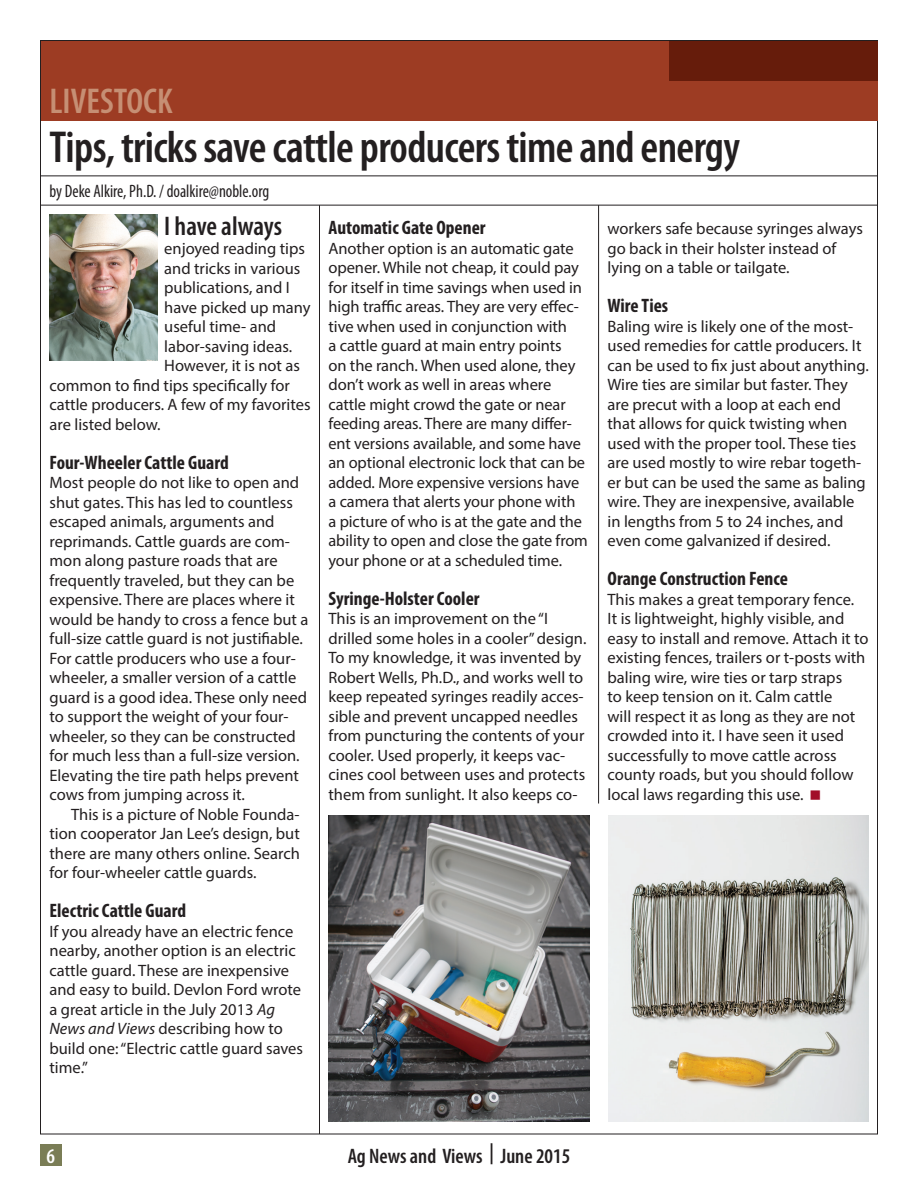
<style>
.page{position:relative;width:918px;height:1188px;background:#fff}
.page>*{position:absolute;margin:0;border:0;box-sizing:border-box;transform-origin:0 0}
.t1{font:600 condensed 45px "Myriad Pro";letter-spacing:-.015em;color:#231f20}
.t2{font:600 condensed 36px "Myriad Pro";color:#c68f74}
.t3{font:600 condensed 27px "Myriad Pro";letter-spacing:-.005em;color:#231f20}
.t4{font:600 condensed 21px "Myriad Pro";color:#231f20}
.t5{font:600 condensed 21px "Myriad Pro";color:#fff}
.t6{font:700 condensed 19.5px "Myriad Pro";color:#231f20}
.t7{font:condensed 18px "Myriad Pro";color:#231f20;scale:.95 1}
.t8{font:16.5px/19.5px "Myriad Pro";color:#231f20}
.s1{font-style:italic}
</style>
<div class="page">
<hr style="left:40px;top:205px;width:838px;height:1px;background:#231f20">
<hr style="left:40px;top:176px;width:838px;height:1px;background:#231f20">
<hr style="left:319px;top:205px;width:1px;height:929px;background:#231f20">
<hr style="left:598px;top:205px;width:1px;height:599px;background:#231f20">
<div style="left:41px;top:1144px;width:21px;height:22px;background:#7a7d56"></div>
<img style="left:49px;top:214px;width:108px;height:147px">
<div style="left:41px;top:41px;width:836px;height:79px;background:#9d3c23"></div>
<div style="left:669px;top:41px;width:208px;height:39px;background:#661c0b"></div>
<img style="left:329px;top:816px;width:261px;height:305px">
<img style="left:608px;top:816px;width:261px;height:305px">
<h2 class="t2" style="left:50px;top:79px;width:125px">LIVESTOCK</h2>
<h1 class="t1" style="left:49px;top:120px;width:692px">Tips, tricks save cattle producers time and energy</h1>
<p class="t7" style="left:49px;top:180px;width:233px">by Deke Alkire, Ph.D. / doalkire@noble.org</p>
<h3 class="t3" style="left:164px;top:209px;width:119px">I have always</h3>
<p class="t8" style="left:164px;top:238px;width:142px">enjoyed reading tips</p>
<p class="t8" style="left:164px;top:258px;width:138px">and tricks in various</p>
<p class="t8" style="left:164px;top:277px;width:127px">publications, and I</p>
<p class="t8" style="left:164px;top:297px;width:148px">have picked up many</p>
<p class="t8" style="left:164px;top:316px;width:113px">useful time- and</p>
<p class="t8" style="left:164px;top:336px;width:129px">labor-saving ideas.</p>
<p class="t8" style="left:164px;top:355px;width:137px">However, it is not as</p>
<p class="t8" style="left:50px;top:375px;width:242px">common to find tips specifically for</p>
<p class="t8" style="left:50px;top:394px;width:263px">cattle producers. A few of my favorites</p>
<p class="t8" style="left:50px;top:414px;width:113px">are listed below.</p>
<p class="t6" style="left:50px;top:450px;width:181px">Four-Wheeler Cattle Guard</p>
<p class="t8" style="left:50px;top:472px;width:260px">Most people do not like to open and shut gates. This has led to countless escaped animals, arguments and reprimands. Cattle guards are com&shy;mon along pasture roads that are frequently traveled, but they can be expensive. There are places where it would be handy to cross a fence but a full-size cattle guard is not justifiable.<br>For cattle producers who use a four&shy;wheeler, a smaller version of a cattle guard is a good idea. These only need to support the weight of your four&shy;wheeler, so they can be constructed for much less than a full-size version.<br>Elevating the tire path helps prevent cows from jumping across it.</p>
<p class="t8" style="left:50px;top:804px;width:252px;text-align:justify;text-indent:22px">This is a picture of Noble Founda&shy;tion cooperator Jan Lee’s design, but there are many others online. Search for four-wheeler cattle guards.</p>
<p class="t6" style="left:50px;top:898px;width:138px">Electric Cattle Guard</p>
<p class="t8" style="left:50px;top:921px;width:255px">If you already have an electric fence nearby, another option is an electric cattle guard. These are inexpensive and easy to build. Devlon Ford wrote a great article in the July 2013 <span class="s1">Ag<br>News and Views</span> describing how to build one: “Electric cattle guard saves time.”</p>
<p class="t6" style="left:329px;top:216px;width:159px">Automatic Gate Opener</p>
<p class="t8" style="left:329px;top:238px;width:261px">Another option is an automatic gate opener. While not cheap, it could pay for itself in time savings when used in high traffic areas. They are very effec&shy;tive when used in conjunction with<br>a cattle guard at main entry points<br>on the ranch. When used alone, they don’t work as well in areas where cattle might crowd the gate or near feeding areas. There are many differ&shy;ent versions available, and some have an optional electronic lock that can be added. More expensive versions have a camera that alerts your phone with<br>a picture of who is at the gate and the ability to open and close the gate from your phone or at a scheduled time.</p>
<p class="t6" style="left:329px;top:586px;width:153px">Syringe-Holster Cooler</p>
<p class="t8" style="left:329px;top:609px;width:260px">This is an improvement on the “I drilled some holes in a cooler” design.<br>To my knowledge, it was invented by Robert Wells, Ph.D., and works well to keep repeated syringes readily acces&shy;sible and prevent uncapped needles from puncturing the contents of your cooler. Used properly, it keeps vac&shy;cines cool between uses and protects them from sunlight. It also keeps co-</p>
<p class="t8" style="left:608px;top:219px;width:257px">workers safe because syringes always go back in their holster instead of lying on a table or tailgate.</p>
<p class="t6" style="left:608px;top:294px;width:62px">Wire Ties</p>
<p class="t8" style="left:608px;top:316px;width:263px">Baling wire is likely one of the most&shy;used remedies for cattle producers. It can be used to fix just about anything.<br>Wire ties are similar but faster. They are precut with a loop at each end that allows for quick twisting when used with the proper tool. These ties are used mostly to wire rebar togeth&shy;er but can be used the same as baling wire. They are inexpensive, available in lengths from 5 to 24 inches, and even come galvanized if desired.</p>
<p class="t6" style="left:608px;top:567px;width:182px">Orange Construction Fence</p>
<p class="t8" style="left:608px;top:589px;width:263px">This makes a great temporary fence.<br>It is lightweight, highly visible, and easy to install and remove. Attach it to existing fences, trailers or t-posts with baling wire, wire ties or tarp straps<br>to keep tension on it. Calm cattle<br>will respect it as long as they are not crowded into it. I have seen it used successfully to move cattle across county roads, but you should follow local laws regarding this use.</p>
<p class="t5" style="left:46px;top:1143px;width:10px">6</p>
<p class="t4" style="left:348px;top:1143px;width:224px">Ag News and Views | June 2015</p>
</div>
